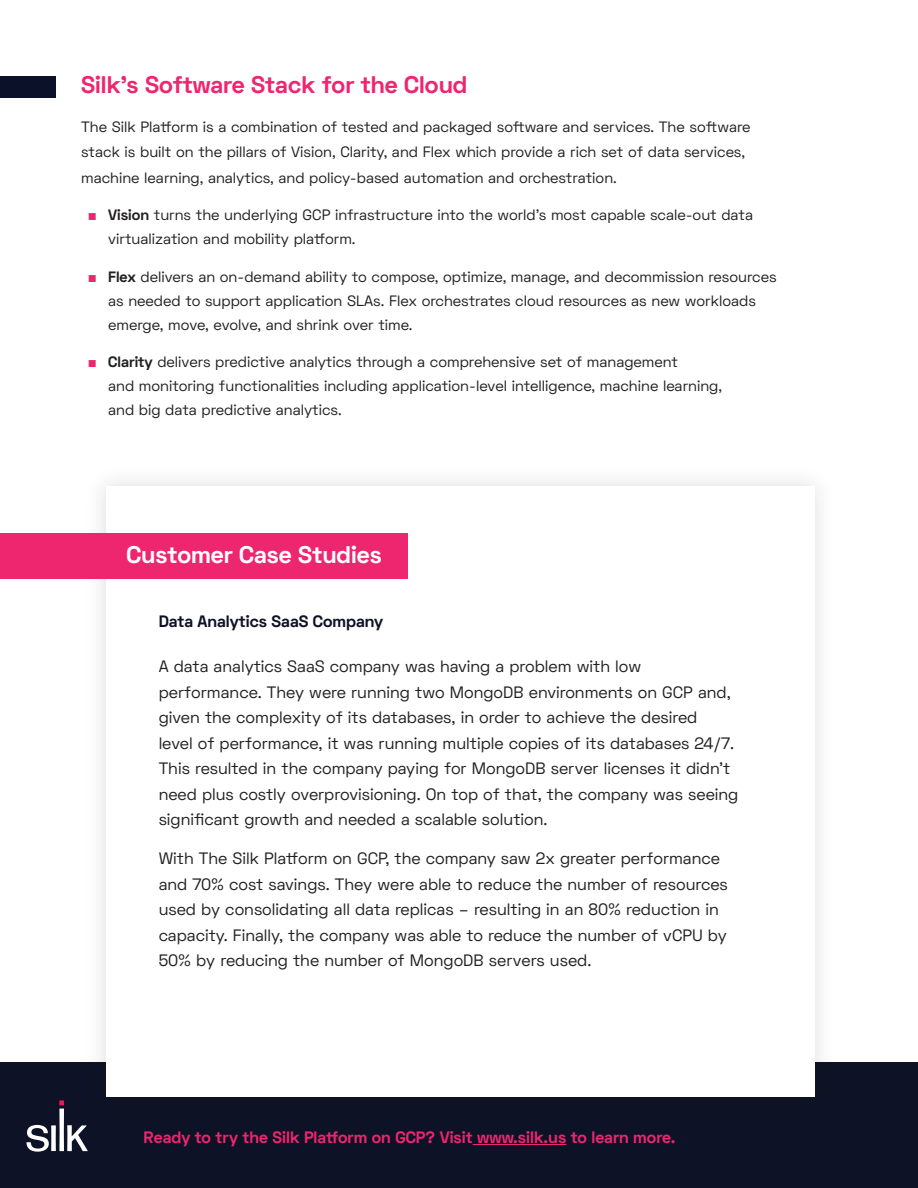
<style>
.page{position:relative;width:918px;height:1188px;background:#fff}
.page>*{position:absolute;margin:0;border:0;box-sizing:border-box;transform-origin:0 0}
.Heading_1{font:700 24px "Space Grotesk";color:#ee256f}
.Heading_1-2{font:700 24px "Space Grotesk";color:#fff}
.Paragraph_Style_1{font:16.5px/25.5px "Space Grotesk";color:#231f20}
.Paragraph_Style_1-2{font:700 16.5px "Space Grotesk";color:#ee256f}
.Heading_2{font:700 16.5px "Space Grotesk";color:#0e1226}
.Paragraph_Style_1-3{font:15px/24px "Space Grotesk";color:#231f20}
.s1{font-family:"Arial";color:#ee256f}
.s2{font-weight:700}
</style>
<div class="page">
<div style="left:0;top:1063px;width:918px;height:125px;background:#0e1226"></div>
<div style="left:83px;top:463px;width:754px;height:656px;background:#231f20;opacity:.15"></div>
<div style="left:106px;top:486px;width:708px;height:610px;background:#fff"></div>
<div style="left:0;top:76px;width:55px;height:21px;background:#0a1128"></div>
<div style="left:0;top:534px;width:407px;height:45px;background:#ee256f"></div>
<hr style="left:473px;top:1144px;width:93px;height:1px;background:#ee256f">
<svg style="left:26px;top:1100px;width:62px;height:52px"></svg>
<p class="Heading_1" style="left:81px;top:69px;width:388px">Silk’s Software Stack for the Cloud</p>
<p class="Paragraph_Style_1-3" style="left:81px;top:114px;width:671px;line-height:25.5px">The Silk Platform is a combination of tested and packaged software and services. The software stack is built on the pillars of Vision, Clarity, and Flex which provide a rich set of data services, machine learning, analytics, and policy-based automation and orchestration.</p>
<p class="Paragraph_Style_1-3" style="left:108px;top:203px;width:646px;text-indent:-20px"><span class="s1">■</span> <span class="s2">Vision</span> turns the underlying GCP infrastructure into the world’s most capable scale-out data virtualization and mobility platform.</p>
<p class="Paragraph_Style_1-3" style="left:108px;top:264px;width:670px;text-indent:-20px"><span class="s1">■</span> <span class="s2">Flex</span> delivers an on-demand ability to compose, optimize, manage, and decommission resources as needed to support application SLAs. Flex orchestrates cloud resources as new workloads emerge, move, evolve, and shrink over time.</p>
<p class="Paragraph_Style_1-3" style="left:108px;top:350px;width:615px;text-indent:-20px"><span class="s1">■</span> <span class="s2">Clarity</span> delivers predictive analytics through a comprehensive set of management<br>and monitoring functionalities including application-level intelligence, machine learning, and big data predictive analytics.</p>
<p class="Heading_1-2" style="left:126px;top:539px;width:257px">Customer Case Studies</p>
<p class="Heading_2" style="left:159px;top:610px;width:226px">Data Analytics SaaS Company</p>
<p class="Paragraph_Style_1" style="left:159px;top:654px;width:581px">A data analytics SaaS company was having a problem with low performance. They were running two MongoDB environments on GCP and, given the complexity of its databases, in order to achieve the desired<br>level of performance, it was running multiple copies of its databases 24/7.<br>This resulted in the company paying for MongoDB server licenses it didn’t need plus costly overprovisioning. On top of that, the company was seeing significant growth and needed a scalable solution.</p>
<p class="Paragraph_Style_1" style="left:159px;top:846px;width:571px">With The Silk Platform on GCP, the company saw 2x greater performance and 70% cost savings. They were able to reduce the number of resources used by consolidating all data replicas – resulting in an 80% reduction in capacity. Finally, the company was able to reduce the number of vCPU by 50% by reducing the number of MongoDB servers used.</p>
<p class="Paragraph_Style_1-2" style="left:144px;top:1126px;width:533px">Ready to try the Silk Platform on GCP? Visit www.silk.us to learn more.</p>
</div>
